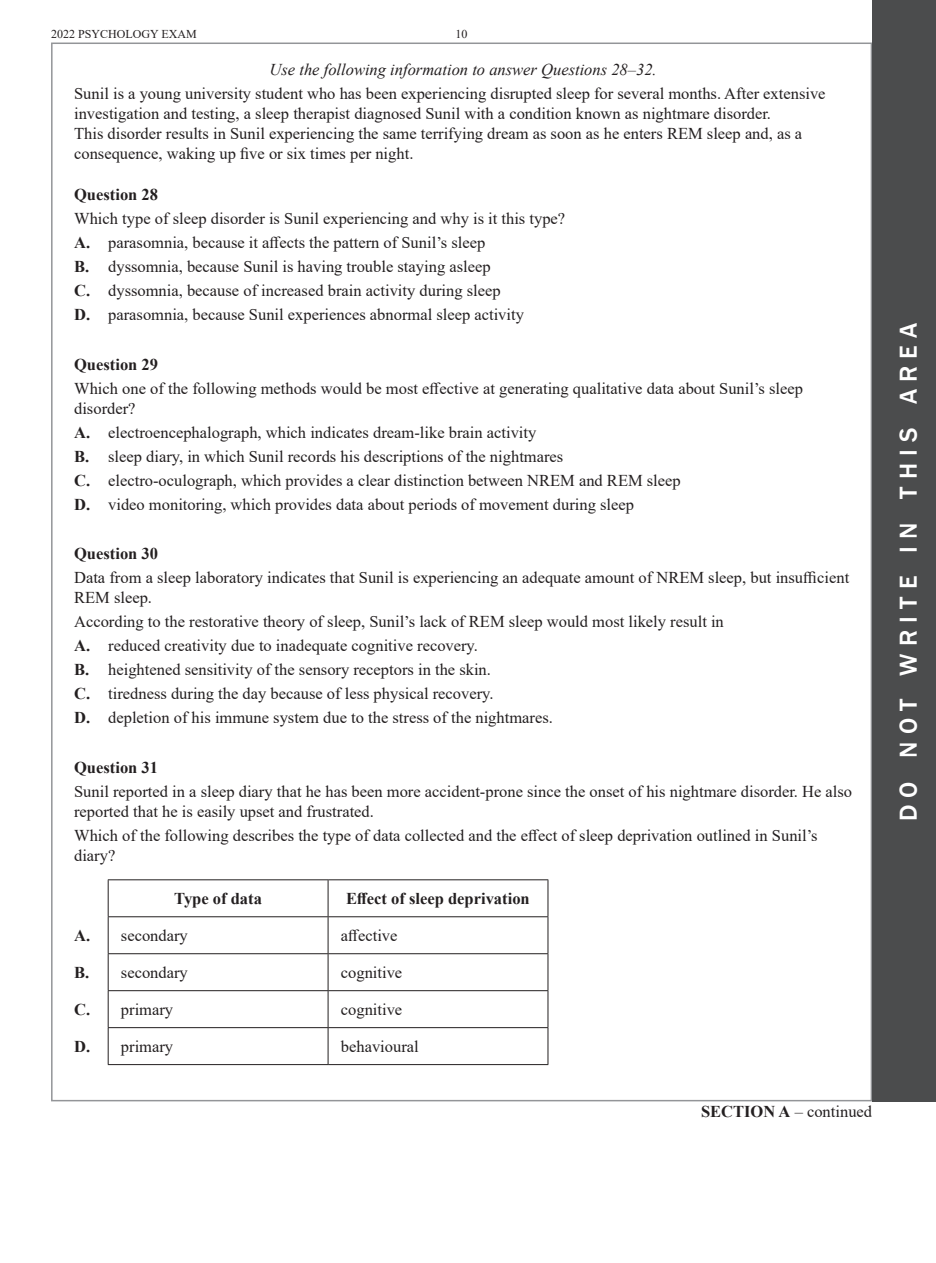
<style>
.page{position:relative;width:936px;height:1263px;background:#fff}
.page>*{position:absolute;margin:0;border:0;box-sizing:border-box;transform-origin:0 0}
.t1{font:500 25.2px "Franklin Gothic";letter-spacing:.285em;color:#fff}
.t2{font:16.5px/24px "Times New Roman";color:#231f20}
.t3{font:700 16.5px "Times New Roman";color:#231f20}
.t4{font:italic 16.5px "Times New Roman";color:#231f20}
.t5{font:12px "Times New Roman";color:#231f20}
.s1{font-weight:700}
</style>
<div class="page">
<hr style="left:935px;top:0;width:1px;height:1101px;background:#4b4c4d">
<div style="left:872px;top:0;width:63px;height:1101px;background:#4b4c4d"></div>
<hr style="left:108px;top:879px;width:220px;height:1px;background:#231f20">
<hr style="left:108px;top:880px;width:1px;height:36px;background:#231f20">
<hr style="left:328px;top:879px;width:220px;height:1px;background:#231f20">
<hr style="left:328px;top:880px;width:1px;height:36px;background:#231f20">
<hr style="left:547px;top:880px;width:1px;height:36px;background:#231f20">
<hr style="left:108px;top:916px;width:220px;height:1px;background:#231f20">
<hr style="left:108px;top:917px;width:1px;height:36px;background:#231f20">
<hr style="left:328px;top:916px;width:220px;height:1px;background:#231f20">
<hr style="left:328px;top:917px;width:1px;height:36px;background:#231f20">
<hr style="left:547px;top:917px;width:1px;height:36px;background:#231f20">
<hr style="left:108px;top:953px;width:220px;height:1px;background:#231f20">
<hr style="left:108px;top:954px;width:1px;height:36px;background:#231f20">
<hr style="left:328px;top:953px;width:220px;height:1px;background:#231f20">
<hr style="left:328px;top:954px;width:1px;height:36px;background:#231f20">
<hr style="left:547px;top:954px;width:1px;height:36px;background:#231f20">
<hr style="left:108px;top:990px;width:220px;height:1px;background:#231f20">
<hr style="left:108px;top:991px;width:1px;height:36px;background:#231f20">
<hr style="left:328px;top:990px;width:220px;height:1px;background:#231f20">
<hr style="left:328px;top:991px;width:1px;height:36px;background:#231f20">
<hr style="left:547px;top:991px;width:1px;height:36px;background:#231f20">
<hr style="left:108px;top:1027px;width:220px;height:1px;background:#231f20">
<hr style="left:108px;top:1028px;width:1px;height:36px;background:#231f20">
<hr style="left:328px;top:1027px;width:220px;height:1px;background:#231f20">
<hr style="left:328px;top:1028px;width:1px;height:36px;background:#231f20">
<hr style="left:547px;top:1028px;width:1px;height:36px;background:#231f20">
<hr style="left:108px;top:1064px;width:220px;height:1px;background:#231f20">
<hr style="left:328px;top:1064px;width:220px;height:1px;background:#231f20">
<p class="t5" style="left:51px;top:26px;width:147px">2022 PSYCHOLOGY EXAM</p>
<p class="t5" style="left:455px;top:26px;width:13px">10</p>
<p class="t4" style="left:269px;top:58px;width:388px">Use the following information to answer Questions 28–32.</p>
<p class="t2" style="left:74px;top:83px;width:753px;line-height:19.8px">Sunil is a young university student who has been experiencing disrupted sleep for several months. After extensive investigation and testing, a sleep therapist diagnosed Sunil with a condition known as nightmare disorder.<br>This disorder results in Sunil experiencing the same terrifying dream as soon as he enters REM sleep and, as a consequence, waking up five or six times per night.</p>
<p class="t3" style="left:74px;top:182px;width:85px">Question 28</p>
<p class="t2" style="left:74px;top:206px;width:492px">Which type of sleep disorder is Sunil experiencing and why is it this type?<br><span class="s1">A.</span> parasomnia, because it affects the pattern of Sunil’s sleep<br><span class="s1">B.</span> dyssomnia, because Sunil is having trouble staying asleep<br><span class="s1">C.</span> dyssomnia, because of increased brain activity during sleep<br><span class="s1">D.</span> parasomnia, because Sunil experiences abnormal sleep activity</p>
<p class="t3" style="left:74px;top:352px;width:85px">Question 29</p>
<p class="t2" style="left:74px;top:378px;width:730px;line-height:19.8px">Which one of the following methods would be most effective at generating qualitative data about Sunil’s sleep disorder?</p>
<p class="t2" style="left:74px;top:419px;width:608px"><span class="s1">A.</span> electroencephalograph, which indicates dream-like brain activity<br><span class="s1">B.</span> sleep diary, in which Sunil records his descriptions of the nightmares<br><span class="s1">C.</span> electro-oculograph, which provides a clear distinction between NREM and REM sleep <span class="s1">D.</span> video monitoring, which provides data about periods of movement during sleep</p>
<p class="t3" style="left:74px;top:542px;width:85px">Question 30</p>
<p class="t2" style="left:74px;top:567px;width:776px;line-height:19.8px">Data from a sleep laboratory indicates that Sunil is experiencing an adequate amount of NREM sleep, but insufficient<br>REM sleep.</p>
<p class="t2" style="left:74px;top:609px;width:651px">According to the restorative theory of sleep, Sunil’s lack of REM sleep would most likely result in <span class="s1">A.</span> reduced creativity due to inadequate cognitive recovery.<br><span class="s1">B.</span> heightened sensitivity of the sensory receptors in the skin.<br><span class="s1">C.</span> tiredness during the day because of less physical recovery.<br><span class="s1">D.</span> depletion of his immune system due to the stress of the nightmares.</p>
<p class="t3" style="left:74px;top:756px;width:85px">Question 31</p>
<p class="t2" style="left:74px;top:781px;width:779px;line-height:19.8px">Sunil reported in a sleep diary that he has been more accident-prone since the onset of his nightmare disorder. He also reported that he is easily upset and frustrated.</p>
<p class="t2" style="left:74px;top:825px;width:745px;line-height:19.8px">Which of the following describes the type of data collected and the effect of sleep deprivation outlined in Sunil’s diary?</p>
<p class="t3" style="left:174px;top:886px;width:89px">Type of data</p>
<p class="t3" style="left:346px;top:886px;width:185px">Effect of sleep deprivation</p>
<p class="t2" style="left:74px;top:923px;width:115px"><span class="s1">A.</span> secondary</p>
<p class="t2" style="left:341px;top:923px;width:58px">affective</p>
<p class="t2" style="left:74px;top:960px;width:115px"><span class="s1">B.</span> secondary</p>
<p class="t2" style="left:341px;top:960px;width:63px">cognitive</p>
<p class="t2" style="left:74px;top:997px;width:101px"><span class="s1">C.</span> primary</p>
<p class="t2" style="left:341px;top:997px;width:63px">cognitive</p>
<p class="t2" style="left:74px;top:1034px;width:101px"><span class="s1">D.</span> primary</p>
<p class="t2" style="left:341px;top:1034px;width:79px">behavioural</p>
<p class="t2" style="left:701px;top:1099px;width:172px"><span class="s1">SECTION A</span> – continued</p>
<h1 class="t1" style="left:892px;top:821px;width:500px;rotate:-90deg">do not write in this area</h1>
</div>
